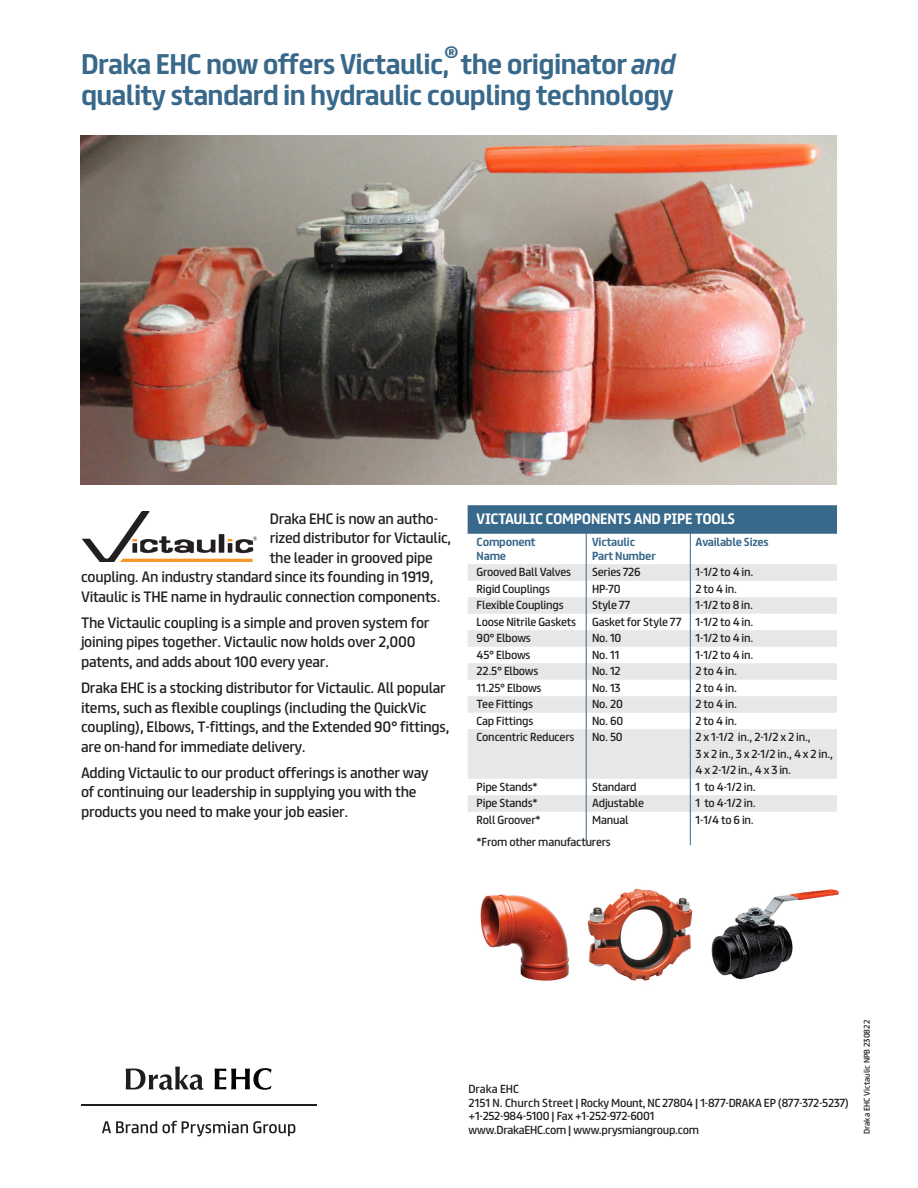
<style>
.page{position:relative;width:918px;height:1188px;background:#fff}
.page>*{position:absolute;margin:0;border:0;box-sizing:border-box;transform-origin:0 0}
.headline_main{font:700 25.5px "FS Truman";letter-spacing:-.025em;color:#38688a}
.headline_main-2{font:700 14.85px "FS Truman";color:#38688a}
.body_for_guides{font:13.5px/19.5px "FS Truman";letter-spacing:-.02em;color:#231f20}
.chart{font:700 13.5px "FS Truman";letter-spacing:-.02em;color:#fff}
.chart-2{font:10.5px "FS Truman";letter-spacing:-.02em;color:#231f20}
.address{font:10.5px "FS Truman";letter-spacing:-.025em;color:#231f20}
.RED_chart_heading_1{font:700 10.5px "FS Truman";letter-spacing:-.02em;color:#38688a}
.RED_chart_heading_2{font:700 10.5px "FS Truman";letter-spacing:-.02em;color:#38688a}
.address-2{font:10.5px "FS Truman";color:#231f20}
.t1{font:7.5px "FS Truman";color:#231f20}
.s1{font-style:italic}
</style>
<div class="page">
<img style="left:81px;top:135px;width:756px;height:349px">
<img style="left:587px;top:888px;width:106px;height:93px">
<img style="left:711px;top:889px;width:128px;height:91px">
<img style="left:480px;top:894px;width:89px;height:87px">
<div style="left:468px;top:505px;width:369px;height:29px;background:#38688a"></div>
<div style="left:468px;top:564px;width:369px;height:17px;background:#e6e7e9"></div>
<div style="left:468px;top:597px;width:369px;height:17px;background:#e6e7e9"></div>
<div style="left:468px;top:630px;width:369px;height:17px;background:#e6e7e9"></div>
<div style="left:468px;top:663px;width:369px;height:17px;background:#e6e7e9"></div>
<div style="left:468px;top:696px;width:369px;height:17px;background:#e6e7e9"></div>
<div style="left:468px;top:729px;width:369px;height:17px;background:#e6e7e9"></div>
<div style="left:468px;top:746px;width:369px;height:16px;background:#e6e7e9"></div>
<div style="left:468px;top:762px;width:369px;height:17px;background:#e6e7e9"></div>
<div style="left:468px;top:795px;width:369px;height:17px;background:#e6e7e9"></div>
<img style="left:82px;top:511px;width:174px;height:50px">
<hr style="left:586px;top:531px;width:1px;height:314px;background:#38688a">
<hr style="left:690px;top:531px;width:1px;height:314px;background:#38688a">
<hr style="left:81px;top:1104px;width:235px;height:2px;background:#201d1e">
<svg style="left:102px;top:1121px;width:55px;height:12px"></svg>
<svg style="left:163px;top:1121px;width:132px;height:15px"></svg>
<svg style="left:126px;top:1066px;width:78px;height:24px"></svg>
<svg style="left:215px;top:1068px;width:57px;height:22px"></svg>
<p class="headline_main-2" style="left:445px;top:39px;width:15px">®</p>
<p class="headline_main" style="left:81px;top:73px;width:594px">quality standard in hydraulic coupling technology</p>
<p class="headline_main" style="left:81px;top:42px;width:596px">Draka EHC now offers Victaulic, the originator <span class="s1">and</span></p>
<p class="body_for_guides" style="left:270px;top:507px;width:170px">Draka EHC is now an autho-</p>
<p class="body_for_guides" style="left:270px;top:527px;width:183px">rized distributor for Victaulic,</p>
<p class="body_for_guides" style="left:270px;top:546px;width:165px">the leader in grooved pipe</p>
<p class="body_for_guides" style="left:81px;top:566px;width:354px">coupling. An industry standard since its founding in 1919,</p>
<p class="body_for_guides" style="left:81px;top:585px;width:361px">Vitaulic is THE name in hydraulic connection components.</p>
<p class="body_for_guides" style="left:81px;top:612px;width:350px">The Victaulic coupling is a simple and proven system for joining pipes together. Victaulic now holds over 2,000 patents, and adds about 100 every year.</p>
<p class="body_for_guides" style="left:81px;top:677px;width:370px">Draka EHC is a stocking distributor for Victaulic. All popular items, such as flexible couplings (including the QuickVic coupling), Elbows, T-fittings, and the Extended 90° fittings, are on-hand for immediate delivery.</p>
<p class="body_for_guides" style="left:81px;top:762px;width:349px">Adding Victaulic to our product offerings is another way of continuing our leadership in supplying you with the products you need to make your job easier.</p>
<p class="chart" style="left:477px;top:507px;width:260px">VICTAULIC COMPONENTS AND PIPE TOOLS</p>
<p class="RED_chart_heading_1" style="left:477px;top:533px;width:61px">Component</p>
<p class="RED_chart_heading_1" style="left:592px;top:533px;width:45px">Victaulic</p>
<p class="RED_chart_heading_1" style="left:696px;top:533px;width:75px">Available Sizes</p>
<p class="RED_chart_heading_2" style="left:477px;top:546px;width:31px">Name</p>
<p class="RED_chart_heading_2" style="left:592px;top:546px;width:65px">Part Number</p>
<p class="chart-2" style="left:477px;top:563px;width:96px">Grooved Ball Valves</p>
<p class="chart-2" style="left:592px;top:563px;width:50px">Series 726</p>
<p class="chart-2" style="left:696px;top:563px;width:59px">1-1/2 to 4 in.</p>
<p class="chart-2" style="left:477px;top:579px;width:75px">Rigid Couplings</p>
<p class="chart-2" style="left:592px;top:579px;width:30px">HP-70</p>
<p class="chart-2" style="left:696px;top:579px;width:43px">2 to 4 in.</p>
<p class="chart-2" style="left:477px;top:596px;width:89px">Flexible Couplings</p>
<p class="chart-2" style="left:592px;top:596px;width:40px">Style 77</p>
<p class="chart-2" style="left:696px;top:596px;width:59px">1-1/2 to 8 in.</p>
<p class="chart-2" style="left:477px;top:612px;width:101px">Loose Nitrile Gaskets</p>
<p class="chart-2" style="left:592px;top:612px;width:91px">Gasket for Style 77</p>
<p class="chart-2" style="left:696px;top:612px;width:59px">1-1/2 to 4 in.</p>
<p class="chart-2" style="left:477px;top:629px;width:56px">90° Elbows</p>
<p class="chart-2" style="left:592px;top:629px;width:31px">No. 10</p>
<p class="chart-2" style="left:696px;top:629px;width:59px">1-1/2 to 4 in.</p>
<p class="chart-2" style="left:477px;top:645px;width:55px">45° Elbows</p>
<p class="chart-2" style="left:592px;top:645px;width:29px">No. 11</p>
<p class="chart-2" style="left:696px;top:645px;width:59px">1-1/2 to 4 in.</p>
<p class="chart-2" style="left:477px;top:662px;width:63px">22.5° Elbows</p>
<p class="chart-2" style="left:592px;top:662px;width:30px">No. 12</p>
<p class="chart-2" style="left:696px;top:662px;width:43px">2 to 4 in.</p>
<p class="chart-2" style="left:477px;top:678px;width:66px">11.25° Elbows</p>
<p class="chart-2" style="left:592px;top:678px;width:30px">No. 13</p>
<p class="chart-2" style="left:696px;top:678px;width:43px">2 to 4 in.</p>
<p class="chart-2" style="left:477px;top:695px;width:58px">Tee Fittings</p>
<p class="chart-2" style="left:592px;top:695px;width:32px">No. 20</p>
<p class="chart-2" style="left:696px;top:695px;width:43px">2 to 4 in.</p>
<p class="chart-2" style="left:477px;top:711px;width:58px">Cap Fittings</p>
<p class="chart-2" style="left:592px;top:711px;width:33px">No. 60</p>
<p class="chart-2" style="left:696px;top:711px;width:43px">2 to 4 in.</p>
<p class="chart-2" style="left:477px;top:728px;width:99px">Concentric Reducers</p>
<p class="chart-2" style="left:592px;top:728px;width:32px">No. 50</p>
<p class="chart-2" style="left:696px;top:728px;width:117px">2 x 1-1/2 in., 2-1/2 x 2 in.,</p>
<p class="chart-2" style="left:696px;top:744px;width:139px">3 x 2 in., 3 x 2-1/2 in., 4 x 2 in.,</p>
<p class="chart-2" style="left:696px;top:761px;width:97px">4 x 2-1/2 in., 4 x 3 in.</p>
<p class="chart-2" style="left:477px;top:777px;width:63px">Pipe Stands*</p>
<p class="chart-2" style="left:592px;top:777px;width:46px">Standard</p>
<p class="chart-2" style="left:696px;top:777px;width:62px">1 to 4-1/2 in.</p>
<p class="chart-2" style="left:477px;top:794px;width:63px">Pipe Stands*</p>
<p class="chart-2" style="left:592px;top:794px;width:53px">Adjustable</p>
<p class="chart-2" style="left:696px;top:794px;width:62px">1 to 4-1/2 in.</p>
<p class="chart-2" style="left:477px;top:810px;width:66px">Roll Groover*</p>
<p class="chart-2" style="left:592px;top:810px;width:38px">Manual</p>
<p class="chart-2" style="left:696px;top:810px;width:60px">1-1/4 to 6 in.</p>
<p class="chart-2" style="left:477px;top:833px;width:136px">*From other manufacturers</p>
<p class="address-2" style="left:468px;top:1080px;width:52px">Draka EHC</p>
<p class="address" style="left:468px;top:1094px;width:382px">2151 N. Church Street | Rocky Mount, NC 27804 | 1-877-DRAKA EP (877-372-5237)</p>
<p class="address" style="left:468px;top:1107px;width:188px">+1-252-984-5100 | Fax +1-252-972-6001</p>
<p class="address" style="left:468px;top:1121px;width:232px">www.DrakaEHC.com | www.prysmiangroup.com</p>
<p class="t1" style="left:860px;top:1134px;width:115px;rotate:-90deg">Draka EHC Victaulic NPB 230822</p>
</div>
